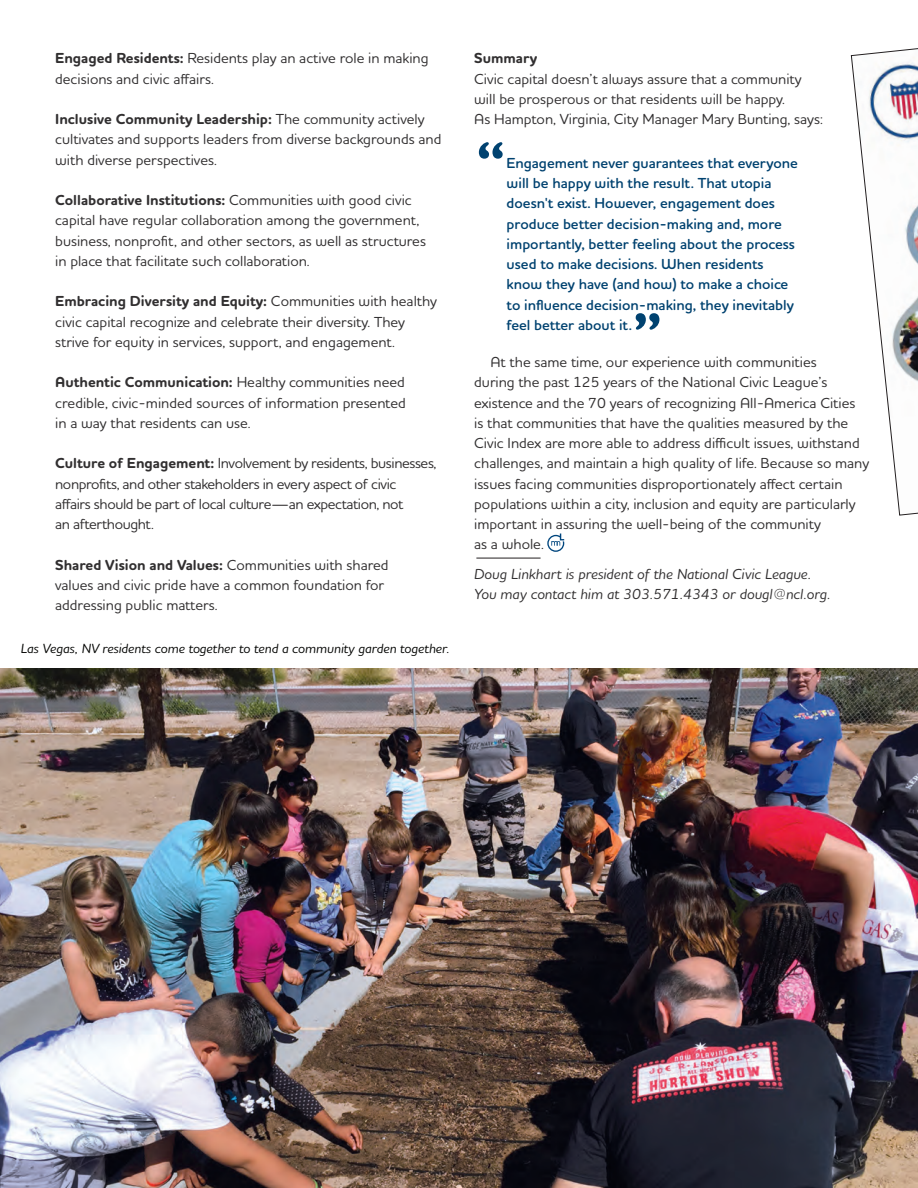
<style>
.page{position:relative;width:918px;height:1188px;background:#fff}
.page>*{position:absolute;margin:0;border:0;box-sizing:border-box;transform-origin:0 0}
.Secondary_Paragraph{font:600 72px "Houschka Rounded Alt";color:#004270}
.Secondary_Paragraph-2{font:500 14.85px/20.2px "Houschka Rounded Alt";color:#312f30}
.Straight_Text-_No_in{font:500 14.85px/20.2px "Houschka Rounded Alt";color:#312f30}
.Secondary_Paragraph-3{font:600 14.85px/20.2px "Houschka Rounded Alt";color:#004270}
.Straight_Text-_No_in-2{font:500 14.85px/20.2px "Houschka Rounded Alt";letter-spacing:-.025em;color:#312f30}
.Secondary_Paragraph-4{font:italic 500 14.85px/20.2px "Houschka Rounded Alt";color:#312f30}
.Secondary_Paragraph-5{font:700 14.85px "Houschka Rounded Alt";color:#312f30}
.t1{font:italic 500 13.5px "Houschka Rounded Alt";color:#040503}
.s1{font-weight:700}
</style>
<div class="page">
<hr style="left:476px;top:558px;width:65px;height:1px;background:#231f20">
<svg style="left:547px;top:534px;width:17px;height:18px"></svg>
<img style="left:0;top:668px;width:917px;height:520px">
<svg style="left:851px;top:48px;width:67px;height:468px"></svg>
<p class="Straight_Text-_No_in" style="left:55px;top:48px;width:375px"><span class="s1">Engaged Residents:</span> Residents play an active role in making decisions and civic affairs.</p>
<p class="Straight_Text-_No_in" style="left:55px;top:108px;width:388px"><span class="s1">Inclusive Community Leadership:</span> The community actively cultivates and supports leaders from diverse backgrounds and with diverse perspectives.</p>
<p class="Straight_Text-_No_in" style="left:55px;top:189px;width:372px"><span class="s1">Collaborative Institutions:</span> Communities with good civic capital have regular collaboration among the government, business, nonprofit, and other sectors, as well as structures in place that facilitate such collaboration.</p>
<p class="Straight_Text-_No_in" style="left:55px;top:291px;width:383px"><span class="s1">Embracing Diversity and Equity:</span> Communities with healthy civic capital recognize and celebrate their diversity. They strive for equity in services, support, and engagement.</p>
<p class="Straight_Text-_No_in" style="left:55px;top:372px;width:352px;text-align:justify"><span class="s1">Authentic Communication:</span> Healthy communities need credible, civic-minded sources of information presented in a way that residents can use.</p>
<p class="Straight_Text-_No_in-2" style="left:55px;top:453px;width:383px"><span class="s1">Culture of Engagement:</span> Involvement by residents, businesses, nonprofits, and other stakeholders in every aspect of civic<br>affairs should be part of local culture—an expectation, not<br>an afterthought.</p>
<p class="Secondary_Paragraph-2" style="left:55px;top:554px;width:335px"><span class="s1">Shared Vision and Values:</span> Communities with shared values and civic pride have a common foundation for addressing public matters.</p>
<p class="t1" style="left:21px;top:640px;width:430px">Las Vegas, NV residents come together to tend a community garden together.</p>
<p class="Secondary_Paragraph-5" style="left:474px;top:49px;width:64px">Summary</p>
<p class="Secondary_Paragraph-2" style="left:474px;top:68px;width:350px">Civic capital doesn’t always assure that a community will be prosperous or that residents will be happy.<br>As Hampton, Virginia, City Manager Mary Bunting, says:</p>
<p class="Secondary_Paragraph" style="left:475px;top:121px;width:33px">“</p>
<p class="Secondary_Paragraph-3" style="left:506px;top:153px;width:293px">Engagement never guarantees that everyone will be happy with the result. That utopia doesn't exist. However, engagement does produce better decision-making and, more importantly, better feeling about the process used to make decisions. When residents know they have (and how) to make a choice to influence decision-making, they inevitably feel better about it.</p>
<p class="Secondary_Paragraph" style="left:632px;top:292px;width:33px">”</p>
<p class="Secondary_Paragraph-2" style="left:474px;top:351px;width:396px;text-indent:16px">At the same time, our experience with communities<br>during the past 125 years of the National Civic League’s existence and the 70 years of recognizing All-America Cities<br>is that communities that have the qualities measured by the Civic Index are more able to address difficult issues, withstand challenges, and maintain a high quality of life. Because so many issues facing communities disproportionately affect certain populations within a city, inclusion and equity are particularly important in assuring the well-being of the community<br>as a whole.</p>
<p class="Secondary_Paragraph-4" style="left:474px;top:563px;width:358px">Doug Linkhart is president of the National Civic League.<br>You may contact him at 303.571.4343 or dougl@ncl.org.</p>
</div>
